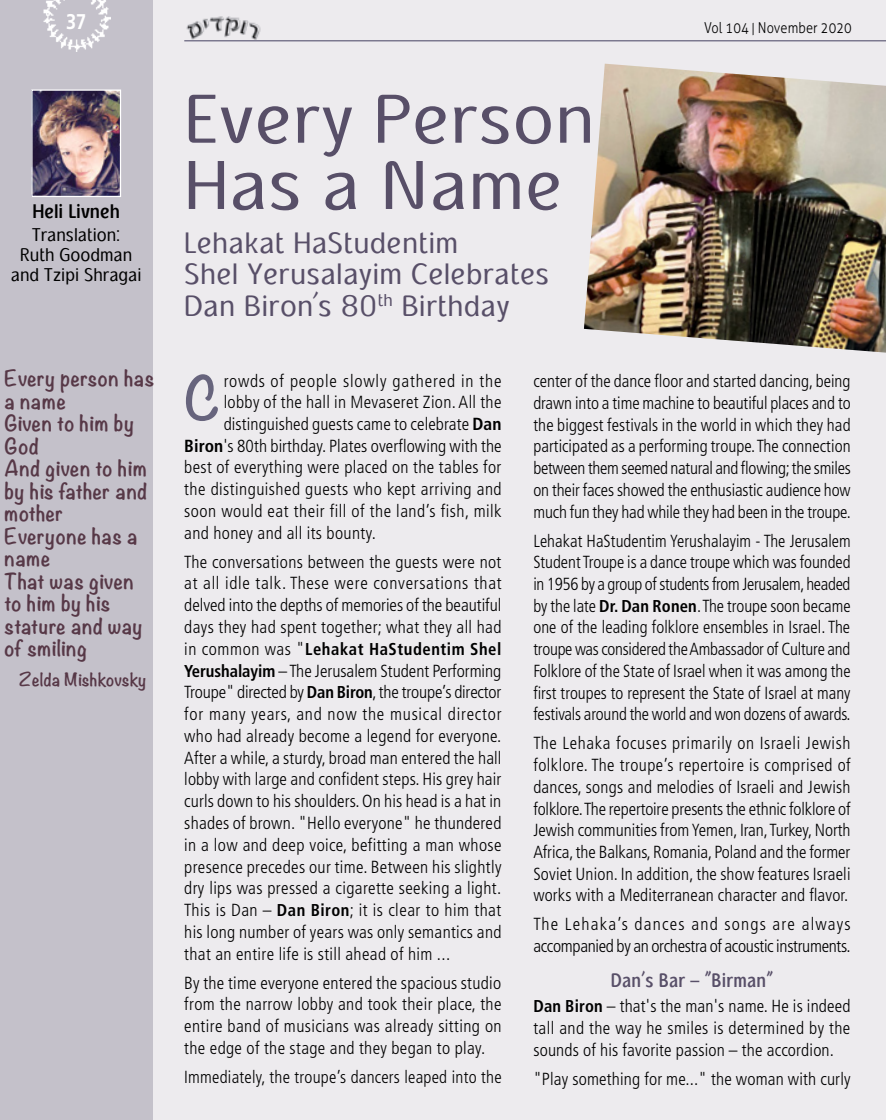
<style>
.page{position:relative;width:886px;height:1120px;background:#edebee}
.page>*{position:absolute;margin:0;border:0;box-sizing:border-box;transform-origin:0 0}
.title_big_eng{font:70px/66.2px "Typogarph";letter-spacing:.01em;color:#584f68;scale:.95 1}
.text_frut{font:700 52.38px "Noteworthy";color:#67647d}
.title2{font:30px/31.2px "Typogarph";letter-spacing:.01em;color:#584f68;scale:.9 1}
.page_number{font:700 21.25px "Frutiger";color:#fff;scale:.85 1}
.title2_eng{font:700 20px "Typogarph";letter-spacing:.01em;color:#584f68;scale:.8 1}
.author_eng{font:700 20px "Typogarph";color:#000;scale:.85 1}
.sidebar_eng{font:700 19.62px/22.5px "Noteworthy";letter-spacing:.03em;color:#573847}
.author_eng-2{font:18.75px "Typogarph";color:#000;scale:.85 1}
.text_frut-2{font:300 condensed 17.5px/21.8px "Frutiger";letter-spacing:.015em;color:#000;text-align:justify}
.text_frut-3{font:300 condensed 17.5px/21.8px "Frutiger";letter-spacing:-.02em;color:#000}
.text_frut-4{font:300 condensed 17.5px "Frutiger";letter-spacing:.05em;color:#000}
.text_frut-5{font:700 condensed 17.12px "Frutiger";letter-spacing:.035em;color:#000}
.sidebar_eng-2{font:700 15.88px "Noteworthy";letter-spacing:.03em;color:#573847}
.t1{font:300 15px "Aller";letter-spacing:.01em;color:#000;scale:.85 1}
.s1{font-family:"Fb David New";font-weight:700}
.s2{font-weight:700}
.s3{font-weight:300;font-size:17.5px}
.s4{font-weight:700;font-size:17.12px}
</style>
<div class="page">
<img style="left:186px;top:16px;width:75px;height:24px">
<div style="left:0;top:0;width:152px;height:1120px;background:#c4c1ca"></div>
<img style="left:43px;top:0;width:68px;height:52px">
<hr style="left:184px;top:40px;width:702px;height:1px;background:#67647d">
<img style="left:584px;top:64px;width:302px;height:289px">
<img style="left:33px;top:91px;width:86px;height:104px">
<div style="left:31px;top:89px;width:90px;height:108px;border:1px solid #fff"></div>
<p class="page_number" style="left:66px;top:9px;width:25px">37</p>
<p class="t1" style="left:704px;top:19px;width:175px">Vol 104 <span class="s1">|</span> November 2020</p>
<p class="author_eng" style="left:32px;top:197px;width:104px">Heli Livneh</p>
<p class="author_eng-2" style="left:32px;top:222px;width:105px">Translation:</p>
<p class="author_eng-2" style="left:20px;top:242px;width:133px">Ruth Goodman</p>
<p class="author_eng-2" style="left:11px;top:262px;width:155px">and Tzipi Shragai</p>
<p class="sidebar_eng" style="left:4px;top:367px;width:151px">Every person has a name</p>
<p class="sidebar_eng" style="left:4px;top:412px;width:131px">Given to him by<br>God</p>
<p class="sidebar_eng" style="left:4px;top:457px;width:144px;text-align:justify">And given to him by his father and mother</p>
<p class="sidebar_eng" style="left:4px;top:524px;width:135px">Everyone has a name</p>
<p class="sidebar_eng" style="left:4px;top:569px;width:140px">That was given to him by his stature and way of smiling</p>
<p class="sidebar_eng-2" style="left:19px;top:665px;width:128px">Zelda Mishkovsky</p>
<p class="title_big_eng" style="left:184px;top:89px;width:433px">Every Person<br>Has a Name</p>
<p class="title2" style="left:184px;top:229px;width:306px">Lehakat HaStudentim</p>
<p class="title2" style="left:184px;top:260px;width:407px">Shel Yerusalayim Celebrates<br>Dan Biron’s 80<sup>th</sup> Birthday</p>
<p class="text_frut" style="left:184px;top:352px;width:38px">C</p>
<p class="text_frut-4" style="left:224px;top:371px;width:279px">rowds of people slowly gathered in the</p>
<p class="text_frut-2" style="left:224px;top:392px;width:279px">lobby of the hall in Mevaseret Zion. All the</p>
<p class="text_frut-2" style="left:224px;top:413px;width:279px">distinguished guests came to celebrate <span class="s2">Dan</span></p>
<p class="text_frut-2" style="left:184px;top:435px;width:319px"><span class="s2">Biron</span>'s 80th birthday. Plates overflowing with the</p>
<p class="text_frut-2" style="left:184px;top:457px;width:319px">best of everything were placed on the tables for</p>
<p class="text_frut-2" style="left:184px;top:478px;width:319px">the distinguished guests who kept arriving and</p>
<p class="text_frut-2" style="left:184px;top:500px;width:319px">soon would eat their fill of the land’s fish, milk</p>
<p class="text_frut-2" style="left:184px;top:522px;width:193px">and honey and all its bounty.</p>
<p class="text_frut-2" style="left:184px;top:551px;width:319px">The conversations between the guests were not at all idle talk. These were conversations that delved into the depths of memories of the beautiful days they had spent together; what they all had</p>
<p class="text_frut-5" style="left:184px;top:638px;width:319px"><span class="s3">in common was "</span>Lehakat HaStudentim Shel</p>
<p class="text_frut-2" style="left:184px;top:660px;width:319px"><span class="s4">Yerushalayim</span> – The Jerusalem Student Performing Troupe" directed by <span class="s4">Dan Biron</span>, the troupe’s director for many years, and now the musical director who had already become a legend for everyone.<br>After a while, a sturdy, broad man entered the hall lobby with large and confident steps. His grey hair curls down to his shoulders. On his head is a hat in shades of brown. "Hello everyone" he thundered in a low and deep voice, befitting a man whose presence precedes our time. Between his slightly dry lips was pressed a cigarette seeking a light.<br>This is Dan – <span class="s4">Dan Biron</span>; it is clear to him that his long number of years was only semantics and that an entire life is still ahead of him ...</p>
<p class="text_frut-2" style="left:184px;top:972px;width:319px">By the time everyone entered the spacious studio from the narrow lobby and took their place, the entire band of musicians was already sitting on the edge of the stage and they began to play.</p>
<p class="text_frut-2" style="left:184px;top:1066px;width:319px">Immediately, the troupe’s dancers leaped into the</p>
<p class="text_frut-2" style="left:533px;top:370px;width:319px">center of the dance floor and started dancing, being drawn into a time machine to beautiful places and to the biggest festivals in the world in which they had participated as a performing troupe. The connection between them seemed natural and flowing; the smiles on their faces showed the enthusiastic audience how much fun they had while they had been in the troupe.</p>
<p class="text_frut-2" style="left:533px;top:530px;width:319px">Lehakat HaStudentim Yerushalayim - The Jerusalem Student Troupe is a dance troupe which was founded in 1956 by a group of students from Jerusalem, headed by the late <span class="s4">Dr. Dan Ronen</span>. The troupe soon became one of the leading folklore ensembles in Israel. The troupe was considered the Ambassador of Culture and Folklore of the State of Israel when it was among the first troupes to represent the State of Israel at many festivals around the world and won dozens of awards.</p>
<p class="text_frut-2" style="left:533px;top:732px;width:319px">The Lehaka focuses primarily on Israeli Jewish folklore. The troupe’s repertoire is comprised of dances, songs and melodies of Israeli and Jewish folklore. The repertoire presents the ethnic folklore of Jewish communities from Yemen, Iran, Turkey, North Africa, the Balkans, Romania, Poland and the former Soviet Union. In addition, the show features Israeli works with a Mediterranean character and flavor.</p>
<p class="text_frut-3" style="left:533px;top:913px;width:319px">The Lehaka’s dances and songs are always accompanied by an orchestra of acoustic instruments.</p>
<p class="title2_eng" style="left:611px;top:966px;width:204px">Dan's Bar – "Birman"</p>
<p class="text_frut-2" style="left:533px;top:995px;width:319px"><span class="s4">Dan Biron</span> – that's the man's name. He is indeed tall and the way he smiles is determined by the sounds of his favorite passion – the accordion.</p>
<p class="text_frut-2" style="left:533px;top:1068px;width:319px">"Play something for me..." the woman with curly</p>
</div>
